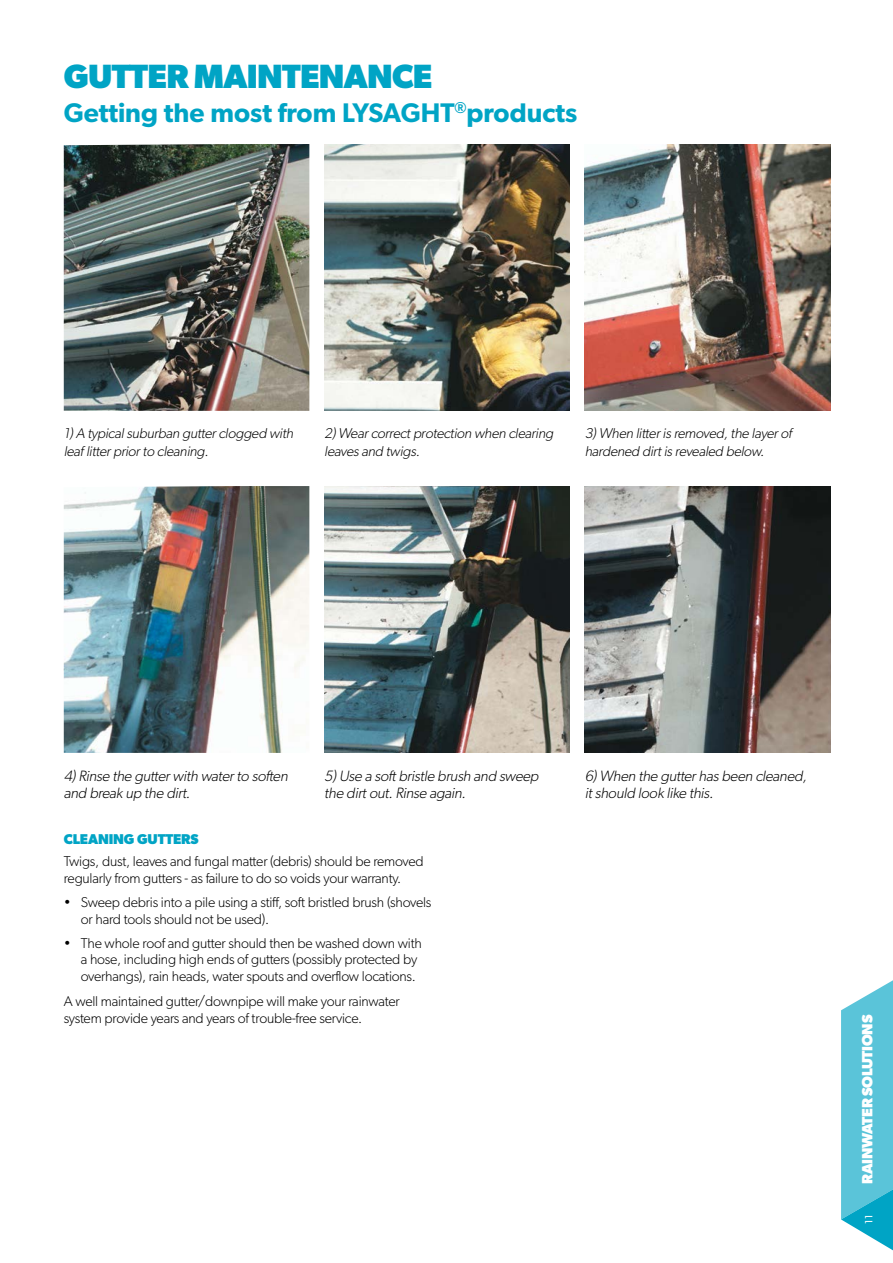
<style>
.page{position:relative;width:893px;height:1263px;background:#fff}
.page>*{position:absolute;margin:0;border:0;box-sizing:border-box;transform-origin:0 0}
.LYSAGHT_01_Titling{font:700 33.75px "Gibson";letter-spacing:-.02em;color:#00a4c5}
.LYSAGHT_01_Titling_S{font:600 27px "Gibson";color:#00a4c5}
.LYSAGHT_07_Image_Cap{font:italic 300 15px/17.2px "Gibson";color:#000}
.t1{font:700 15px "Gibson";letter-spacing:-.02em;color:#fff}
.LYSAGHT_04_Body_Copy{font:300 14.25px/16.5px "Gibson";letter-spacing:-.015em;color:#000}
.LYSAGHT_07_Image_Cap-2{font:italic 300 14.25px/17.2px "Gibson";color:#000}
.LYSAGHT_03_Body_head{font:700 14.25px "Gibson";letter-spacing:-.01em;color:#00a4c5}
.t2{font:10.5px "Gibson";color:#fff}
</style>
<div class="page">
<svg style="left:841px;top:980px;width:52px;height:271px;background:#63c7db"></svg>
<img style="left:64px;top:144px;width:245px;height:267px">
<img style="left:64px;top:486px;width:245px;height:267px">
<img style="left:324px;top:144px;width:246px;height:267px">
<img style="left:324px;top:486px;width:246px;height:267px">
<img style="left:585px;top:144px;width:245px;height:267px">
<img style="left:585px;top:486px;width:245px;height:267px">
<p class="LYSAGHT_01_Titling" style="left:64px;top:56px;width:370px">GUTTER MAINTENANCE</p>
<p class="LYSAGHT_01_Titling_S" style="left:64px;top:96px;width:515px">Getting the most from LYSAGHT<sup>®</sup>products</p>
<p class="LYSAGHT_07_Image_Cap-2" style="left:64px;top:425px;width:234px">1)A typicalsuburban gutterclogged with leaf litterpriorto cleaning.</p>
<p class="LYSAGHT_07_Image_Cap-2" style="left:324px;top:425px;width:233px">2)Wearcorrectprotection when clearing leavesand twigs.</p>
<p class="LYSAGHT_07_Image_Cap-2" style="left:585px;top:425px;width:208px">3)When litterisremoved,the layerof hardened dirtisrevealed below.</p>
<p class="LYSAGHT_07_Image_Cap" style="left:64px;top:767px;width:229px">4)Rinse the gutterwith waterto soften and break up the dirt.</p>
<p class="LYSAGHT_07_Image_Cap" style="left:324px;top:767px;width:219px">5)Use a softbristle brush and sweep the dirtout.Rinse again.</p>
<p class="LYSAGHT_03_Body_head" style="left:64px;top:831px;width:136px">CLEANING GUTTERS</p>
<p class="LYSAGHT_04_Body_Copy" style="left:64px;top:852px;width:361px;line-height:17.2px">Twigs, dust, leaves and fungal matter (debris) should be removed regularly from gutters - as failure to do so voids your warranty.</p>
<p class="LYSAGHT_04_Body_Copy" style="left:81px;top:894px;width:352px;text-indent:-17px">• Sweep debris into a pile using a stiff, soft bristled brush (shovels or hard tools should not be used).</p>
<p class="LYSAGHT_04_Body_Copy" style="left:81px;top:934px;width:343px;text-indent:-17px">• The whole roof and gutter should then be washed down with a hose, including high ends of gutters (possibly protected by overhangs), rain heads, water spouts and overflow locations.</p>
<p class="LYSAGHT_04_Body_Copy" style="left:64px;top:992px;width:337px;line-height:17.2px">A well maintained gutter/downpipe will make your rainwater system provide years and years of trouble-free service.</p>
<p class="LYSAGHT_07_Image_Cap" style="left:585px;top:767px;width:227px">6)When the gutterhasbeen cleaned, itshould look like this.</p>
<p class="t1" style="left:858px;top:1184px;width:170px;rotate:-90deg">RAINWATER SOLUTIONS</p>
<p class="t2" style="left:862px;top:1223px;width:10px;rotate:-90deg">11</p>
</div>
